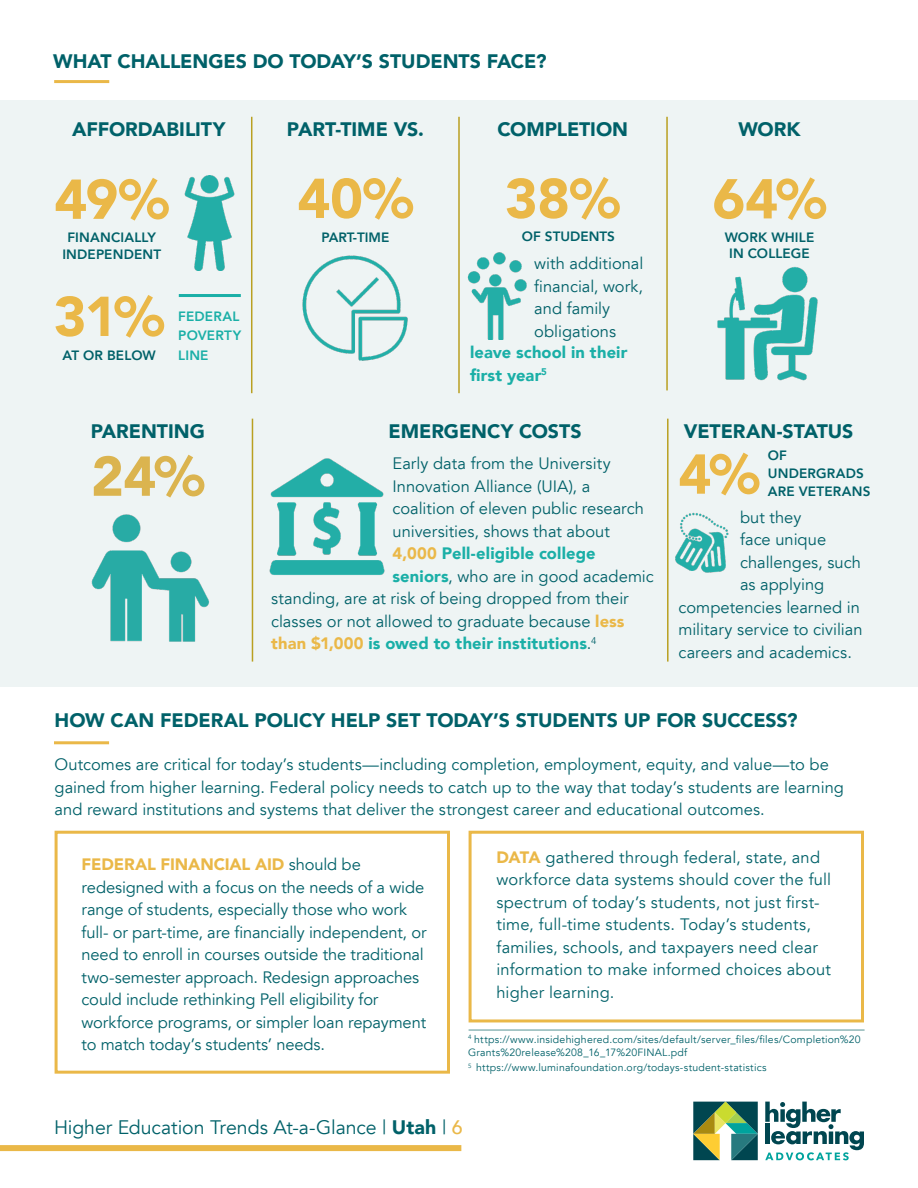
<style>
.page{position:relative;width:918px;height:1188px;background:#fff}
.page>*{position:absolute;margin:0;border:0;box-sizing:border-box;transform-origin:0 0}
.t1{font:900 55.5px "Avenir LT";letter-spacing:-.01em;color:#eab848}
.t2{font:900 19.5px "Avenir LT";letter-spacing:-.005em;color:#006169}
.subheads{font:900 19.5px "Avenir";color:#006169}
.t3{font:19.5px "Avenir";letter-spacing:-.005em;color:#006169}
.t4{font:16.5px/22.5px "Avenir LT";color:#006169}
.t5{font:900 16.5px/22.5px "Avenir LT";letter-spacing:.01em;color:#1aafa7}
.t6{font:800 13.5px "Avenir LT";letter-spacing:.01em;color:#006169}
.t7{font:800 13.5px "Avenir LT";letter-spacing:.015em;color:#1aafa7}
.t8{font:10.5px/12.6px "Avenir LT";letter-spacing:.02em;color:#006169}
.s1{color:#eab848}
.s2{font-weight:900;color:#1aafa7}
.s3{font-weight:900;color:#eab848}
.s4{font-weight:400;color:#006169}
.s5{font-weight:900}
.s6{font-weight:500;color:#eab848}
</style>
<div class="page">
<div style="left:0;top:1145px;width:461px;height:6px;background:#eab848"></div>
<div style="left:469px;top:831px;width:395px;height:191px;border:3px solid #eab848"></div>
<div style="left:55px;top:831px;width:395px;height:243px;border:3px solid #eab848"></div>
<hr style="left:54px;top:741px;width:55px;height:3px;background:#eab848">
<div style="left:0;top:100px;width:918px;height:587px;background:#eef4f4"></div>
<hr style="left:251px;top:117px;width:1px;height:276px;background:#b9a021">
<hr style="left:458px;top:117px;width:2px;height:276px;background:#b9a021">
<hr style="left:666px;top:117px;width:2px;height:273px;background:#b9a021">
<hr style="left:252px;top:419px;width:1px;height:243px;background:#b9a021">
<hr style="left:667px;top:419px;width:2px;height:243px;background:#b9a021">
<img style="left:675px;top:512px;width:54px;height:61px">
<img style="left:717px;top:267px;width:101px;height:114px">
<img style="left:302px;top:255px;width:106px;height:106px">
<img style="left:184px;top:176px;width:69px;height:94px">
<hr style="left:179px;top:294px;width:62px;height:3px;background:#1aafa7">
<img style="left:269px;top:458px;width:116px;height:117px">
<hr style="left:469px;top:1030px;width:396px;height:1px;background:#579494">
<hr style="left:54px;top:80px;width:55px;height:3px;background:#eab848">
<img style="left:467px;top:252px;width:60px;height:88px">
<svg style="left:765px;top:1102px;width:99px;height:58px"></svg>
<svg style="left:693px;top:1102px;width:65px;height:58px;background:#5e8a67"></svg>
<p class="t2" style="left:53px;top:49px;width:495px">WHAT CHALLENGES DO TODAY’S STUDENTS FACE?</p>
<p class="subheads" style="left:72px;top:112px;width:155px">AFFORDABILITY</p>
<p class="subheads" style="left:287px;top:112px;width:139px">PART-TIME VS.</p>
<p class="subheads" style="left:497px;top:112px;width:132px">COMPLETION</p>
<p class="subheads" style="left:738px;top:112px;width:64px">WORK</p>
<p class="t1" style="left:54px;top:166px;width:116px">49%</p>
<p class="t6" style="left:67px;top:229px;width:90px">FINANCIALLY</p>
<p class="t6" style="left:62px;top:246px;width:100px">INDEPENDENT</p>
<p class="t1" style="left:54px;top:283px;width:112px">31%</p>
<p class="t6" style="left:62px;top:347px;width:95px">AT OR BELOW</p>
<p class="t7" style="left:178px;top:308px;width:63px">FEDERAL</p>
<p class="t7" style="left:178px;top:328px;width:64px">POVERTY</p>
<p class="t7" style="left:178px;top:347px;width:32px">LINE</p>
<p class="t1" style="left:298px;top:165px;width:117px">40%</p>
<p class="t6" style="left:322px;top:229px;width:69px">PART-TIME</p>
<p class="t1" style="left:505px;top:165px;width:117px">38%</p>
<p class="t6" style="left:522px;top:229px;width:94px">OF STUDENTS</p>
<p class="t4" style="left:534px;top:253px;width:111px">with additional financial, work, and family obligations</p>
<p class="t5" style="left:470px;top:341px;width:159px">leave school in their first year<sup>5</sup></p>
<p class="t1" style="left:712px;top:166px;width:116px">64%</p>
<p class="t6" style="left:725px;top:229px;width:91px">WORK WHILE</p>
<p class="t6" style="left:729px;top:246px;width:82px">IN COLLEGE</p>
<p class="subheads" style="left:91px;top:415px;width:116px">PARENTING</p>
<p class="subheads" style="left:389px;top:415px;width:195px">EMERGENCY COSTS</p>
<p class="subheads" style="left:684px;top:415px;width:171px">VETERAN-STATUS</p>
<p class="t1" style="left:678px;top:441px;width:83px">4%</p>
<p class="t6" style="left:768px;top:447px;width:21px">OF</p>
<p class="t1" style="left:91px;top:443px;width:115px">24%</p>
<p class="t4" style="left:393px;top:453px;width:220px">Early data from the University</p>
<p class="t4" style="left:393px;top:475px;width:199px">Innovation Alliance (UIA), a</p>
<p class="t4" style="left:393px;top:498px;width:253px">coalition of eleven public research</p>
<p class="t4" style="left:393px;top:520px;width:219px">universities, shows that about</p>
<p class="t5" style="left:393px;top:542px;width:205px"><span class="s1">4,000</span> Pell-eligible college</p>
<p class="t4" style="left:393px;top:565px;width:263px"><span class="s2">seniors</span>, who are in good academic</p>
<p class="t4" style="left:271px;top:588px;width:359px">standing, are at risk of being dropped from their</p>
<p class="t4" style="left:271px;top:610px;width:355px">classes or not allowed to graduate because <span class="s3">less</span></p>
<p class="t5" style="left:271px;top:632px;width:327px"><span class="s1">than $1,000</span> is owed to their institutions<span class="s4">.</span><sup>4</sup></p>
<p class="t6" style="left:768px;top:465px;width:97px">UNDERGRADS</p>
<p class="t6" style="left:768px;top:483px;width:104px">ARE VETERANS</p>
<p class="t4" style="left:740px;top:506px;width:63px">but they</p>
<p class="t4" style="left:740px;top:529px;width:88px">face unique</p>
<p class="t4" style="left:740px;top:551px;width:122px">challenges, such</p>
<p class="t4" style="left:740px;top:574px;width:86px">as applying</p>
<p class="t4" style="left:678px;top:596px;width:183px">competencies learned in</p>
<p class="t4" style="left:678px;top:619px;width:186px">military service to civilian</p>
<p class="t4" style="left:678px;top:641px;width:175px">careers and academics.</p>
<p class="t2" style="left:55px;top:709px;width:745px">HOW CAN FEDERAL POLICY HELP SET TODAY’S STUDENTS UP FOR SUCCESS?</p>
<p class="t4" style="left:55px;top:754px;width:791px">Outcomes are critical for today’s students—including completion, employment, equity, and value—to be gained from higher learning. Federal policy needs to catch up to the way that today’s students are learning and reward institutions and systems that deliver the strongest career and educational outcomes.</p>
<p class="t4" style="left:82px;top:854px;width:347px"><span class="s3">FEDERAL FINANCIAL AID</span> should be redesigned with a focus on the needs of a wide range of students, especially those who work full- or part-time, are financially independent, or need to enroll in courses outside the traditional two-semester approach. Redesign approaches could include rethinking Pell eligibility for workforce programs, or simpler loan repayment to match today’s students’ needs.</p>
<p class="t4" style="left:496px;top:846px;width:336px"><span class="s3">DATA</span> gathered through federal, state, and workforce data systems should cover the full spectrum of today’s students, not just first&shy;time, full-time students. Today’s students, families, schools, and taxpayers need clear information to make informed choices about higher learning.</p>
<p class="t8" style="left:468px;top:1033px;width:394px"><sup>4</sup> https://www.insidehighered.com/sites/default/server_files/files/Completion%20<br>Grants%20release%208_16_17%20FINAL.pdf</p>
<p class="t8" style="left:468px;top:1062px;width:300px"><sup>5</sup> https://www.luminafoundation.org/todays-student-statistics</p>
<p class="t3" style="left:54px;top:1116px;width:410px">Higher Education Trends At-a-Glance | <span class="s5">Utah</span> | <span class="s6">6</span></p>
</div>
